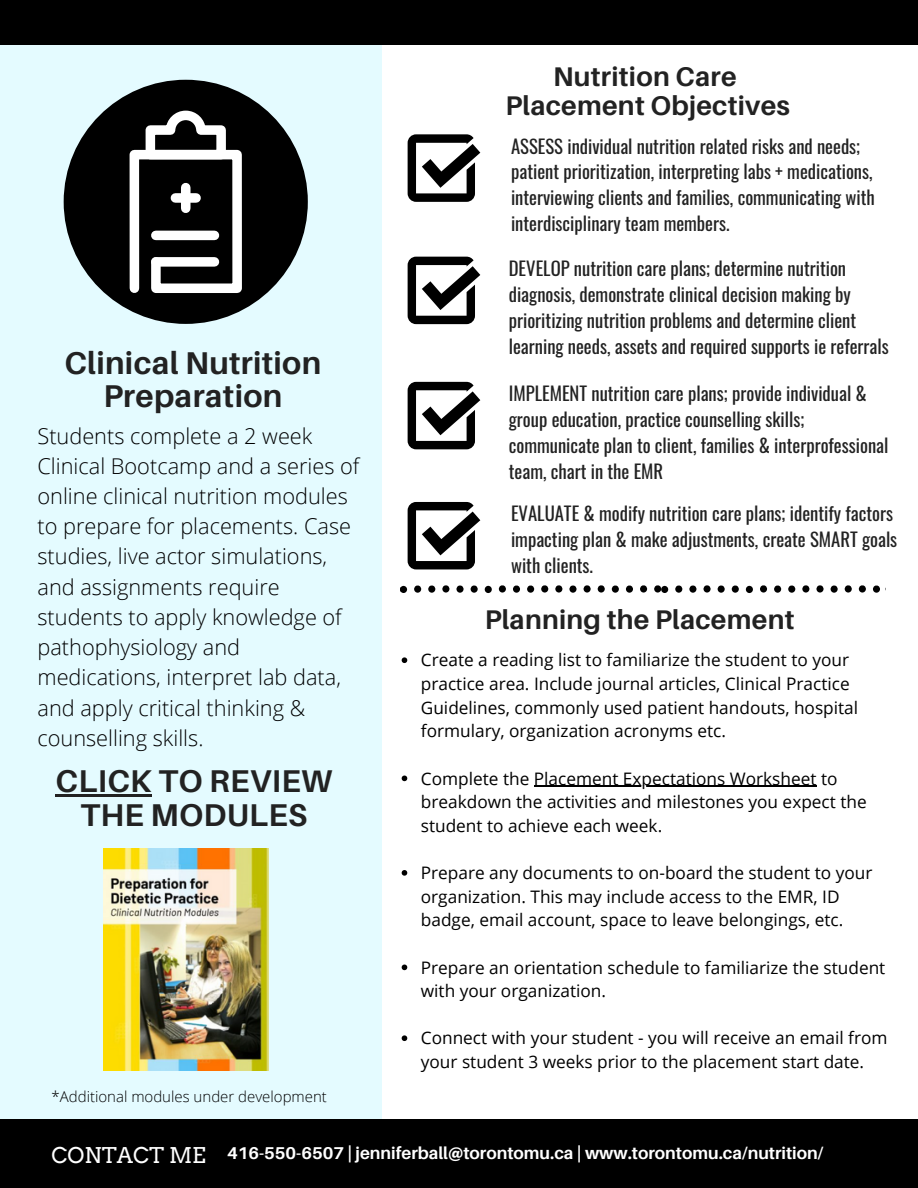
<style>
.page{position:relative;width:918px;height:1188px;background:#fff}
.page>*{position:absolute;margin:0;border:0;box-sizing:border-box;transform-origin:0 0}
.t1{font:700 31.5px/33.8px "Aileron";letter-spacing:.01em;color:#222;text-align:center}
.t2{font:700 27px/29.2px "Aileron";letter-spacing:.01em;color:#222;text-align:center}
.t3{font:300 21.75px/30.3px "Open Sans";color:#000}
.t4{font:21.75px "Arvo";color:#fff}
.t5{font:18.75px/25.8px "Oswald";color:#222}
.t6{font:17.25px/23.7px "Open Sans";color:#000}
.t7{font:700 17.1px "Aileron";color:#fff}
.t8{font:300 15px "Open Sans";color:#000}
</style>
<div class="page">
<div style="left:0;top:0;width:381px;height:1188px;background:#e4fbff"></div>
<svg style="left:400px;top:586px;width:486px;height:7px"></svg>
<div style="left:0;top:0;width:918px;height:44px;background:#000"></div>
<div style="left:0;top:1120px;width:918px;height:68px;background:#000"></div>
<svg style="left:408px;top:134px;width:72px;height:68px"></svg>
<svg style="left:408px;top:257px;width:72px;height:67px"></svg>
<svg style="left:408px;top:382px;width:72px;height:67px"></svg>
<svg style="left:408px;top:502px;width:72px;height:67px"></svg>
<div style="left:64px;top:80px;width:244px;height:244px;background:#000;border-radius:50%"></div>
<svg style="left:129px;top:110px;width:113px;height:183px"></svg>
<img style="left:103px;top:849px;width:166px;height:221px">
<svg style="left:402px;top:657px;width:5px;height:6px"></svg>
<svg style="left:402px;top:776px;width:5px;height:5px"></svg>
<hr style="left:534px;top:786px;width:283px;height:1px;background:#000">
<svg style="left:402px;top:870px;width:5px;height:6px"></svg>
<svg style="left:402px;top:965px;width:5px;height:5px"></svg>
<svg style="left:402px;top:1035px;width:5px;height:6px"></svg>
<hr style="left:56px;top:794px;width:96px;height:2px;background:#222">
<h2 class="t2" style="left:505px;top:62px;width:286px">Nutrition Care<br>Placement Objectives</h2>
<h1 class="t1" style="left:64px;top:345px;width:258px">Clinical Nutrition<br>Preparation</h1>
<p class="t3" style="left:37px;top:420px;width:323px">Students complete a 2 week<br>Clinical Bootcamp and a series of online clinical nutrition modules to prepare for placements. Case studies, live actor simulations, and assignments require students to apply knowledge of pathophysiology and medications, interpret lab data, and apply critical thinking &amp; counselling skills.</p>
<h1 class="t1" style="left:56px;top:763px;width:278px">CLICK TO REVIEW<br>THE MODULES</h1>
<p class="t8" style="left:52px;top:1086px;width:277px">*Additional modules under development</p>
<p class="t5" style="left:511px;top:132px;width:365px">ASSESS individual nutrition related risks and needs; patient prioritization, interpreting labs + medications, interviewing clients and families, communicating with interdisciplinary team members.</p>
<p class="t5" style="left:509px;top:255px;width:381px">DEVELOP nutrition care plans; determine nutrition diagnosis, demonstrate clinical decision making by prioritizing nutrition problems and determine client learning needs, assets and required supports ie referrals</p>
<p class="t5" style="left:509px;top:380px;width:381px">IMPLEMENT nutrition care plans; provide individual &amp; group education, practice counselling skills; communicate plan to client, families &amp; interprofessional team, chart in the EMR</p>
<p class="t5" style="left:511px;top:500px;width:388px">EVALUATE &amp; modify nutrition care plans; identify factors impacting plan &amp; make adjustments, create SMART goals with clients.</p>
<h2 class="t2" style="left:485px;top:604px;width:311px">Planning the Placement</h2>
<p class="t6" style="left:421px;top:648px;width:439px">Create a reading list to familiarize the student to your practice area. Include journal articles, Clinical Practice Guidelines, commonly used patient handouts, hospital formulary, organization acronyms etc.</p>
<p class="t6" style="left:421px;top:766px;width:447px">Complete the Placement Expectations Worksheet to breakdown the activities and milestones you expect the student to achieve each week.</p>
<p class="t6" style="left:421px;top:861px;width:453px">Prepare any documents to on-board the student to your organization. This may include access to the EMR, ID badge, email account, space to leave belongings, etc.</p>
<p class="t6" style="left:421px;top:955px;width:466px">Prepare an orientation schedule to familiarize the student with your organization.</p>
<p class="t6" style="left:421px;top:1026px;width:468px">Connect with your student - you will receive an email from your student 3 weeks prior to the placement start date.</p>
<p class="t4" style="left:52px;top:1142px;width:156px">CONTACT ME</p>
<p class="t7" style="left:227px;top:1142px;width:598px">416-550-6507 | jenniferball@torontomu.ca | www.torontomu.ca/nutrition/</p>
</div>
